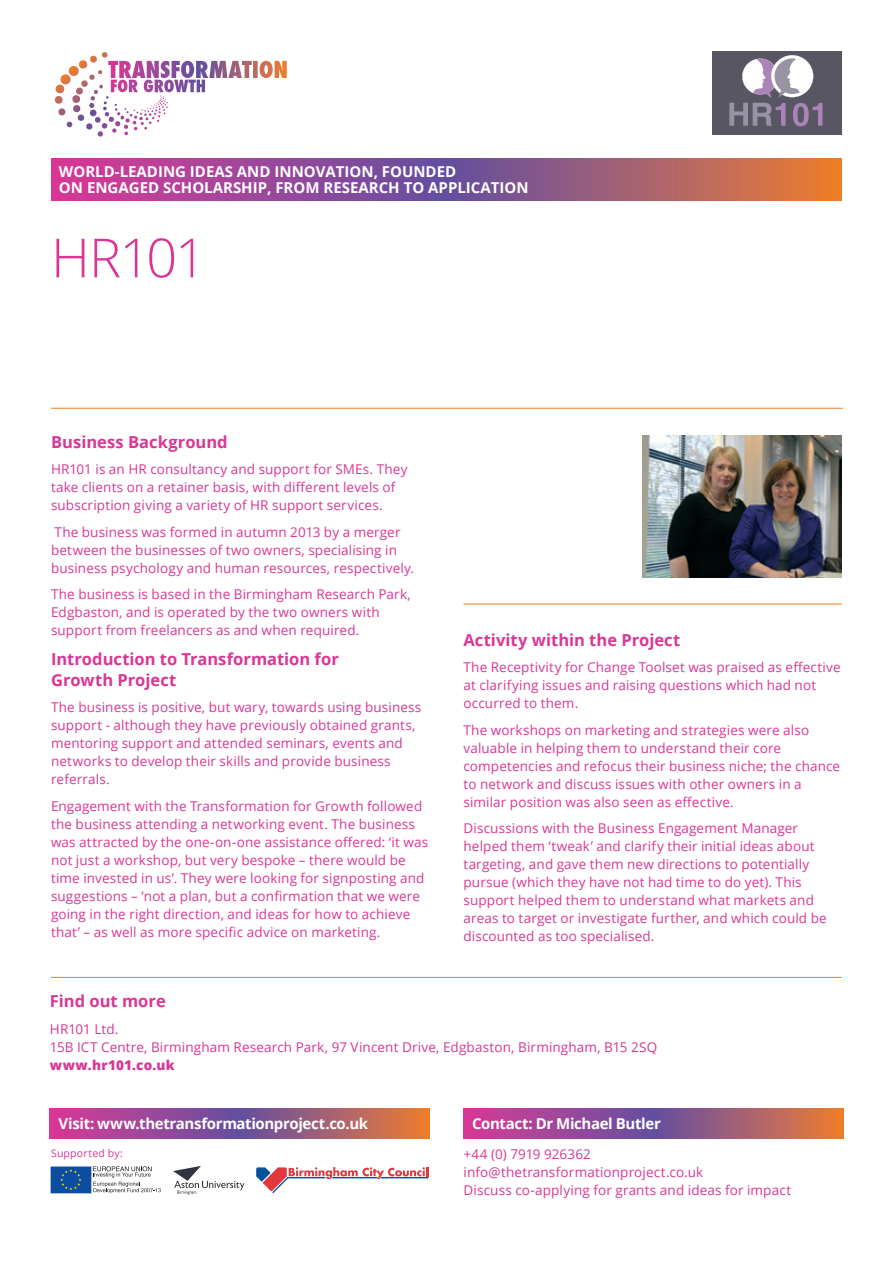
<style>
.page{position:relative;width:893px;height:1263px;background:#fff}
.page>*{position:absolute;margin:0;border:0;box-sizing:border-box;transform-origin:0 0}
.t1{font:300 54px "Open Sans";letter-spacing:-.03em;color:#d93695}
.t2{font:700 16.5px/21px "Open Sans";color:#d93695}
.t3{font:700 15px/16.5px "Open Sans";color:#fff}
.t4{font:700 15px "Open Sans";letter-spacing:-.025em;color:#fff}
.t5{font:13.5px/18px "Open Sans";letter-spacing:.01em;color:#d93695}
.t6{font:800 13.5px "Open Sans";letter-spacing:.02em;color:#d93695}
.t7{font:10.5px "Open Sans";letter-spacing:.02em;color:#d93695}
</style>
<div class="page">
<svg style="left:55px;top:52px;width:232px;height:52px"></svg>
<svg style="left:50px;top:1166px;width:111px;height:28px"></svg>
<svg style="left:256px;top:1167px;width:172px;height:26px"></svg>
<svg style="left:173px;top:1166px;width:71px;height:29px"></svg>
<svg style="left:51px;top:158px;width:791px;height:43px;background:#a45482"></svg>
<hr style="left:51px;top:977px;width:791px;height:1px;background:#f37f21">
<hr style="left:463px;top:604px;width:379px;height:1px;background:#f37f21">
<svg style="left:50px;top:1109px;width:379px;height:29px;background:#a45482"></svg>
<svg style="left:463px;top:1109px;width:380px;height:29px;background:#a45482"></svg>
<hr style="left:51px;top:408px;width:792px;height:1px;background:#f37f21">
<img style="left:642px;top:435px;width:200px;height:142px">
<div style="left:712px;top:51px;width:130px;height:83px;background:#595664"></div>
<svg style="left:729px;top:55px;width:93px;height:71px"></svg>
<p class="t3" style="left:59px;top:163px;width:471px">WORLD-LEADING IDEAS AND INNOVATION, FOUNDED<br>ON ENGAGED SCHOLARSHIP, FROM RESEARCH TO APPLICATION</p>
<h1 class="t1" style="left:51px;top:221px;width:156px">HR101</h1>
<p class="t2" style="left:51px;top:431px;width:178px">Business Background</p>
<p class="t5" style="left:51px;top:460px;width:358px">HR101 is an HR consultancy and support for SMEs. They take clients on a retainer basis, with different levels of subscription giving a variety of HR support services.</p>
<p class="t5" style="left:51px;top:523px;width:365px">The business was formed in autumn 2013 by a merger between the businesses of two owners, specialising in business psychology and human resources, respectively.</p>
<p class="t5" style="left:51px;top:585px;width:361px">The business is based in the Birmingham Research Park,<br>Edgbaston, and is operated by the two owners with support from freelancers as and when required.</p>
<p class="t2" style="left:51px;top:648px;width:289px">Introduction to Transformation for<br>Growth Project</p>
<p class="t5" style="left:51px;top:698px;width:372px">The business is positive, but wary, towards using business support - although they have previously obtained grants, mentoring support and attended seminars, events and networks to develop their skills and provide business referrals.</p>
<p class="t5" style="left:51px;top:797px;width:379px">Engagement with the Transformation for Growth followed the business attending a networking event. The business was attracted by the one-on-one assistance offered: ‘it was not just a workshop, but very bespoke – there would be time invested in us’. They were looking for signposting and suggestions – ‘not a plan, but a confirmation that we were going in the right direction, and ideas for how to achieve that’ – as well as more specific advice on marketing.</p>
<p class="t2" style="left:463px;top:629px;width:218px">Activity within the Project</p>
<p class="t5" style="left:463px;top:658px;width:379px">The Receptivity for Change Toolset was praised as effective at clarifying issues and raising questions which had not occurred to them.</p>
<p class="t5" style="left:463px;top:720px;width:378px">The workshops on marketing and strategies were also valuable in helping them to understand their core competencies and refocus their business niche; the chance to network and discuss issues with other owners in a similar position was also seen as effective.</p>
<p class="t5" style="left:463px;top:819px;width:365px">Discussions with the Business Engagement Manager helped them ‘tweak’ and clarify their initial ideas about targeting, and gave them new directions to potentially pursue (which they have not had time to do yet). This support helped them to understand what markets and areas to target or investigate further, and which could be discounted as too specialised.</p>
<p class="t2" style="left:50px;top:990px;width:117px">Find out more</p>
<p class="t5" style="left:50px;top:1020px;width:609px">HR101 Ltd.<br>15B ICT Centre, Birmingham Research Park, 97 Vincent Drive, Edgbaston, Birmingham, B15 2SQ</p>
<p class="t6" style="left:50px;top:1055px;width:126px">www.hr101.co.uk</p>
<p class="t4" style="left:58px;top:1113px;width:311px">Visit: www.thetransformationproject.co.uk</p>
<p class="t4" style="left:472px;top:1113px;width:190px">Contact: Dr Michael Butler</p>
<p class="t5" style="left:463px;top:1145px;width:329px">+44 (0) 7919 926362 info@thetransformationproject.co.uk<br>Discuss co-applying for grants and ideas for impact</p>
<p class="t7" style="left:51px;top:1146px;width:73px">Supported by:</p>
</div>
